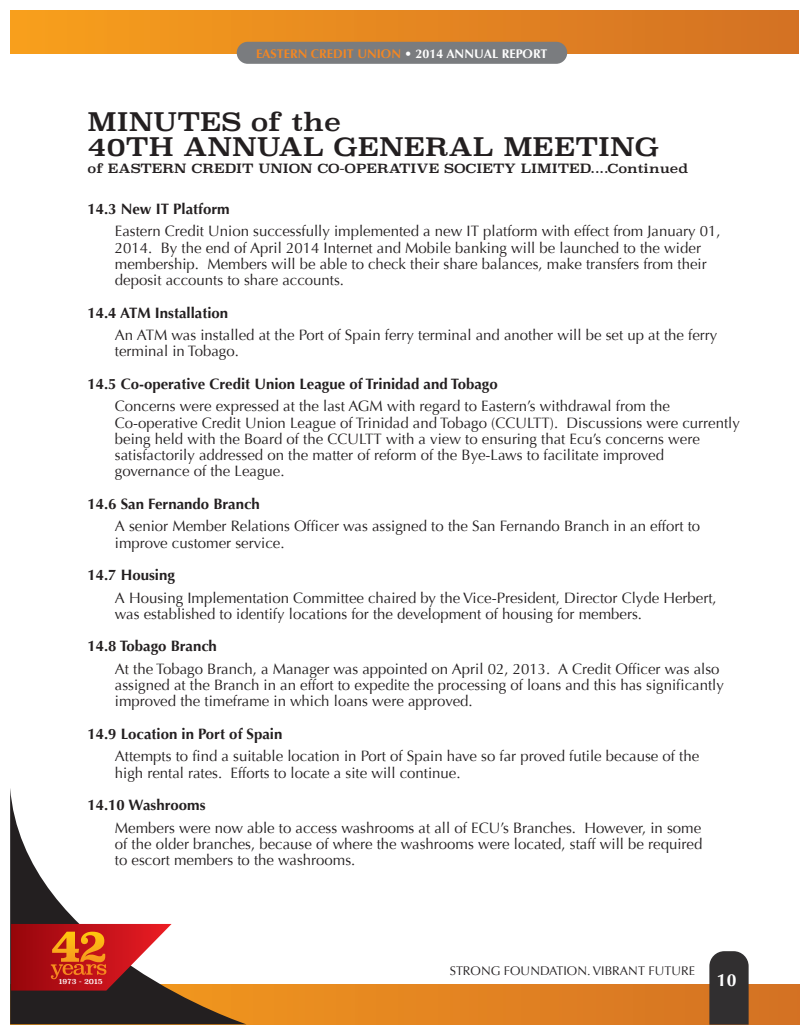
<style>
.page{position:relative;width:810px;height:1035px;background:#fff}
.page>*{position:absolute;margin:0;border:0;box-sizing:border-box;transform-origin:0 0}
.t1{font:25px/25px "Superclarendon";color:#231f20;scale:1.11 1}
.t2{font:700 17.5px "Optima";color:#fff}
.t3{font:15px/16.2px "Optima";color:#231f20}
.t4{font:700 15px "Optima";color:#231f20}
.t5{font:12.5px "Superclarendon";color:#231f20;scale:1.11 1}
.t6{font:700 12.5px "Optima";color:#f38723}
.t7{font:12.5px "Optima";color:#231f20}
.t8{font:7.38px "Superclarendon";color:#fff}
.s1{color:#fff}
</style>
<div class="page">
<div style="left:11px;top:11px;width:788px;height:43px;background:linear-gradient(to right,#f79f1d,#d37025)"></div>
<div style="left:237px;top:42px;width:330px;height:22px;background:#7a7c7f;border-radius:11px"></div>
<svg style="left:247px;top:985px;width:552px;height:39px;background:#e08121"></svg>
<svg style="left:10px;top:788px;width:237px;height:236px"></svg>
<svg style="left:709px;top:951px;width:40px;height:74px;background:#3c3938"></svg>
<svg style="left:11px;top:924px;width:161px;height:67px;background:#bc3e34"></svg>
<p class="t6" style="left:256px;top:47px;width:293px">EASTERN CREDIT UNION <span class="s1">• 2014 ANNUAL REPORT</span></p>
<h1 class="t1" style="left:88px;top:110px;width:516px">MINUTES of the<br>40TH ANNUAL GENERAL MEETING</h1>
<p class="t5" style="left:88px;top:160px;width:543px">of EASTERN CREDIT UNION CO-OPERATIVE SOCIETY LIMITED....Continued</p>
<p class="t4" style="left:87px;top:200px;width:144px">14.3 New IT Platform</p>
<p class="t3" style="left:115px;top:223px;width:607px">Eastern Credit Union successfully implemented a new IT platform with effect from January 01, 2014. By the end of April 2014 Internet and Mobile banking will be launched to the wider membership. Members will be able to check their share balances, make transfers from their deposit accounts to share accounts.</p>
<p class="t4" style="left:87px;top:304px;width:142px">14.4 ATM Installation</p>
<p class="t3" style="left:115px;top:327px;width:604px">An ATM was installed at the Port of Spain ferry terminal and another will be set up at the ferry terminal in Tobago.</p>
<p class="t4" style="left:87px;top:375px;width:412px">14.5 Co-operative Credit Union League of Trinidad and Tobago</p>
<p class="t3" style="left:115px;top:398px;width:627px">Concerns were expressed at the last AGM with regard to Eastern’s withdrawal from the Co-operative Credit Union League of Trinidad and Tobago (CCULTT). Discussions were currently being held with the Board of the CCULTT with a view to ensuring that Ecu’s concerns were satisfactorily addressed on the matter of reform of the Bye-Laws to facilitate improved governance of the League.</p>
<p class="t4" style="left:87px;top:495px;width:174px">14.6 San Fernando Branch</p>
<p class="t3" style="left:115px;top:518px;width:587px">A senior Member Relations Officer was assigned to the San Fernando Branch in an effort to improve customer service.</p>
<p class="t4" style="left:87px;top:566px;width:89px">14.7 Housing</p>
<p class="t3" style="left:115px;top:590px;width:603px">A Housing Implementation Committee chaired by the Vice-President, Director Clyde Herbert, was established to identify locations for the development of housing for members.</p>
<p class="t4" style="left:87px;top:638px;width:131px">14.8 Tobago Branch</p>
<p class="t3" style="left:115px;top:661px;width:611px">At the Tobago Branch, a Manager was appointed on April 02, 2013. A Credit Officer was also assigned at the Branch in an effort to expedite the processing of loans and this has significantly improved the timeframe in which loans were approved.</p>
<p class="t4" style="left:87px;top:725px;width:196px">14.9 Location in Port of Spain</p>
<p class="t3" style="left:115px;top:748px;width:586px">Attempts to find a suitable location in Port of Spain have so far proved futile because of the high rental rates. Efforts to locate a site will continue.</p>
<p class="t4" style="left:87px;top:796px;width:120px">14.10 Washrooms</p>
<p class="t3" style="left:115px;top:820px;width:589px;text-align:justify">Members were now able to access washrooms at all of ECU’s Branches. However, in some of the older branches, because of where the washrooms were located, staff will be required to escort members to the washrooms.</p>
<p class="t8" style="left:59px;top:977px;width:45px">1973 - 2015</p>
<p class="t7" style="left:450px;top:963px;width:247px">STRONG FOUNDATION. VIBRANT FUTURE</p>
<p class="t2" style="left:717px;top:970px;width:21px">10</p>
</div>
